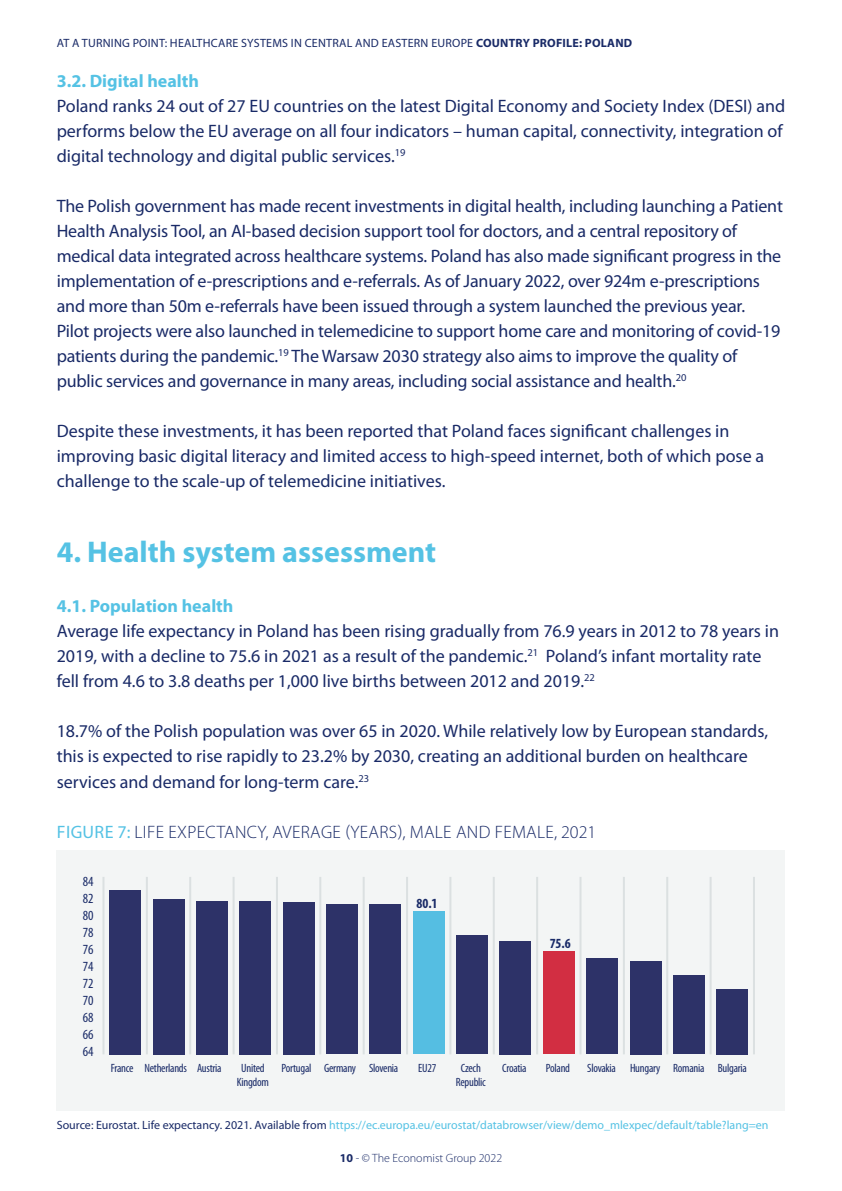
<style>
.page{position:relative;width:842px;height:1191px;background:#fff}
.page>*{position:absolute;margin:0;border:0;box-sizing:border-box;transform-origin:0 0}
.t1{font:700 30px "Myriad Pro";color:#55c2e4}
.t2{font:18px/25px "Myriad Pro";letter-spacing:-.005em;color:#192a67}
.t3{font:300 18px "Myriad Pro";letter-spacing:.02em;color:#192a67}
.t4{font:700 18px "Myriad Pro";color:#55c2e4}
.t5{font:condensed 14px/17px "Myriad Pro";color:#192a67}
.t6{font:700 condensed 14px "Myriad Pro";color:#192a67}
.t7{font:12px "Myriad Pro";color:#55c2e4}
.t8{font:condensed 12px/14px "Myriad Pro";letter-spacing:-.02em;color:#192a67;text-align:center}
.t9{font:12px "Myriad Pro";letter-spacing:.02em;color:#192a67}
.t10{font:300 12px "Myriad Pro";color:#192a67}
.s1{font-weight:700}
.s2{font-weight:400;color:#55c2e4}
.s3{color:#192a67}
</style>
<div class="page">
<div style="left:57px;top:850px;width:728px;height:261px;background:#f3f5f5"></div>
<hr style="left:102px;top:877px;width:2px;height:177px;background:#e6eaeb">
<hr style="left:146px;top:877px;width:2px;height:177px;background:#e6eaeb">
<hr style="left:189px;top:877px;width:2px;height:177px;background:#e6eaeb">
<hr style="left:233px;top:877px;width:2px;height:177px;background:#e6eaeb">
<hr style="left:276px;top:877px;width:2px;height:177px;background:#e6eaeb">
<hr style="left:319px;top:877px;width:2px;height:177px;background:#e6eaeb">
<hr style="left:363px;top:877px;width:2px;height:177px;background:#e6eaeb">
<hr style="left:406px;top:877px;width:2px;height:177px;background:#e6eaeb">
<hr style="left:449px;top:877px;width:2px;height:177px;background:#e6eaeb">
<hr style="left:493px;top:877px;width:2px;height:177px;background:#e6eaeb">
<hr style="left:536px;top:877px;width:2px;height:177px;background:#e6eaeb">
<hr style="left:579px;top:877px;width:2px;height:177px;background:#e6eaeb">
<hr style="left:623px;top:877px;width:2px;height:177px;background:#e6eaeb">
<hr style="left:666px;top:877px;width:2px;height:177px;background:#e6eaeb">
<hr style="left:710px;top:877px;width:2px;height:177px;background:#e6eaeb">
<hr style="left:753px;top:877px;width:2px;height:177px;background:#e6eaeb">
<div style="left:110px;top:890px;width:31px;height:164px;background:#2d3268"></div>
<div style="left:153px;top:899px;width:31px;height:155px;background:#2d3268"></div>
<div style="left:196px;top:901px;width:31px;height:153px;background:#2d3268"></div>
<div style="left:240px;top:901px;width:31px;height:153px;background:#2d3268"></div>
<div style="left:283px;top:901px;width:31px;height:153px;background:#2d3268"></div>
<div style="left:326px;top:904px;width:32px;height:150px;background:#2d3268"></div>
<div style="left:370px;top:904px;width:31px;height:150px;background:#2d3268"></div>
<div style="left:413px;top:911px;width:31px;height:143px;background:#55bee2"></div>
<div style="left:456px;top:935px;width:32px;height:119px;background:#2d3268"></div>
<div style="left:500px;top:940px;width:31px;height:114px;background:#2d3268"></div>
<div style="left:543px;top:951px;width:31px;height:103px;background:#d22e42"></div>
<div style="left:587px;top:958px;width:31px;height:96px;background:#2d3268"></div>
<div style="left:630px;top:961px;width:31px;height:93px;background:#2d3268"></div>
<div style="left:673px;top:975px;width:31px;height:79px;background:#2d3268"></div>
<div style="left:717px;top:988px;width:31px;height:66px;background:#2d3268"></div>
<p class="t9" style="left:57px;top:36px;width:577px">AT A TURNING POINT: HEALTHCARE SYSTEMS IN CENTRAL AND EASTERN EUROPE <span class="s1">COUNTRY PROFILE: POLAND</span></p>
<p class="t4" style="left:57px;top:71px;width:144px">3.2. Digital health</p>
<p class="t2" style="left:57px;top:94px;width:730px">Poland ranks 24 out of 27 EU countries on the latest Digital Economy and Society Index (DESI) and performs below the EU average on all four indicators – human capital, connectivity, integration of digital technology and digital public services.<sup>19</sup></p>
<p class="t2" style="left:57px;top:194px;width:728px">The Polish government has made recent investments in digital health, including launching a Patient Health Analysis Tool, an AI-based decision support tool for doctors, and a central repository of medical data integrated across healthcare systems. Poland has also made significant progress in the implementation of e-prescriptions and e-referrals. As of January 2022, over 924m e-prescriptions and more than 50m e-referrals have been issued through a system launched the previous year.<br>Pilot projects were also launched in telemedicine to support home care and monitoring of covid-19 patients during the pandemic.<sup>19</sup> The Warsaw 2030 strategy also aims to improve the quality of public services and governance in many areas, including social assistance and health.<sup>20</sup></p>
<p class="t2" style="left:57px;top:419px;width:709px">Despite these investments, it has been reported that Poland faces significant challenges in improving basic digital literacy and limited access to high-speed internet, both of which pose a challenge to the scale-up of telemedicine initiatives.</p>
<h1 class="t1" style="left:57px;top:535px;width:381px">4. Health system assessment</h1>
<p class="t4" style="left:57px;top:596px;width:178px">4.1. Population health</p>
<p class="t2" style="left:57px;top:619px;width:724px">Average life expectancy in Poland has been rising gradually from 76.9 years in 2012 to 78 years in<br>2019, with a decline to 75.6 in 2021 as a result of the pandemic.<sup>21</sup> Poland’s infant mortality rate fell from 4.6 to 3.8 deaths per 1,000 live births between 2012 and 2019.<sup>22</sup></p>
<p class="t2" style="left:57px;top:719px;width:713px">18.7% of the Polish population was over 65 in 2020. While relatively low by European standards, this is expected to rise rapidly to 23.2% by 2030, creating an additional burden on healthcare services and demand for long-term care.<sup>23</sup></p>
<p class="t3" style="left:57px;top:821px;width:541px"><span class="s2">FIGURE 7:</span> LIFE EXPECTANCY, AVERAGE (YEARS), MALE AND FEMALE, 2021</p>
<p class="t5" style="left:83px;top:871px;width:13px;line-height:18.4px">8484<br>82</p>
<p class="t5" style="left:83px;top:907px;width:12px;text-align:justify">80<br>78<br>76<br>74<br>72<br>70<br>68<br>66<br>64</p>
<p class="t5" style="left:83px;top:976px;width:12px">72</p>
<p class="t5" style="left:83px;top:1012px;width:12px">68</p>
<p class="t5" style="left:83px;top:1047px;width:12px">64</p>
<p class="t6" style="left:416px;top:895px;width:23px">80.1</p>
<p class="t6" style="left:550px;top:935px;width:23px">75.6</p>
<p class="t8" style="left:111px;top:1060px;width:112px">France Netherlands Austria</p>
<p class="t8" style="left:237px;top:1060px;width:34px">United<br>Kingdom</p>
<p class="t8" style="left:281px;top:1060px;width:118px">Portugal Germany Slovenia</p>
<p class="t8" style="left:418px;top:1060px;width:20px">EU27</p>
<p class="t8" style="left:456px;top:1060px;width:32px">Czech<br>Republic</p>
<p class="t8" style="left:502px;top:1060px;width:26px">Croatia</p>
<p class="t8" style="left:546px;top:1060px;width:26px">Poland</p>
<p class="t8" style="left:587px;top:1060px;width:161px">Slovakia Hungary Romania Bulgaria</p>
<p class="t7" style="left:57px;top:1118px;width:713px"><span class="s3">Source: Eurostat. Life expectancy. 2021. Available from</span> https://ec.europa.eu/eurostat/databrowser/view/demo_mlexpec/default/table?lang=en</p>
<p class="t10" style="left:340px;top:1151px;width:164px"><span class="s1">10</span> - © The Economist Group 2022</p>
</div>
